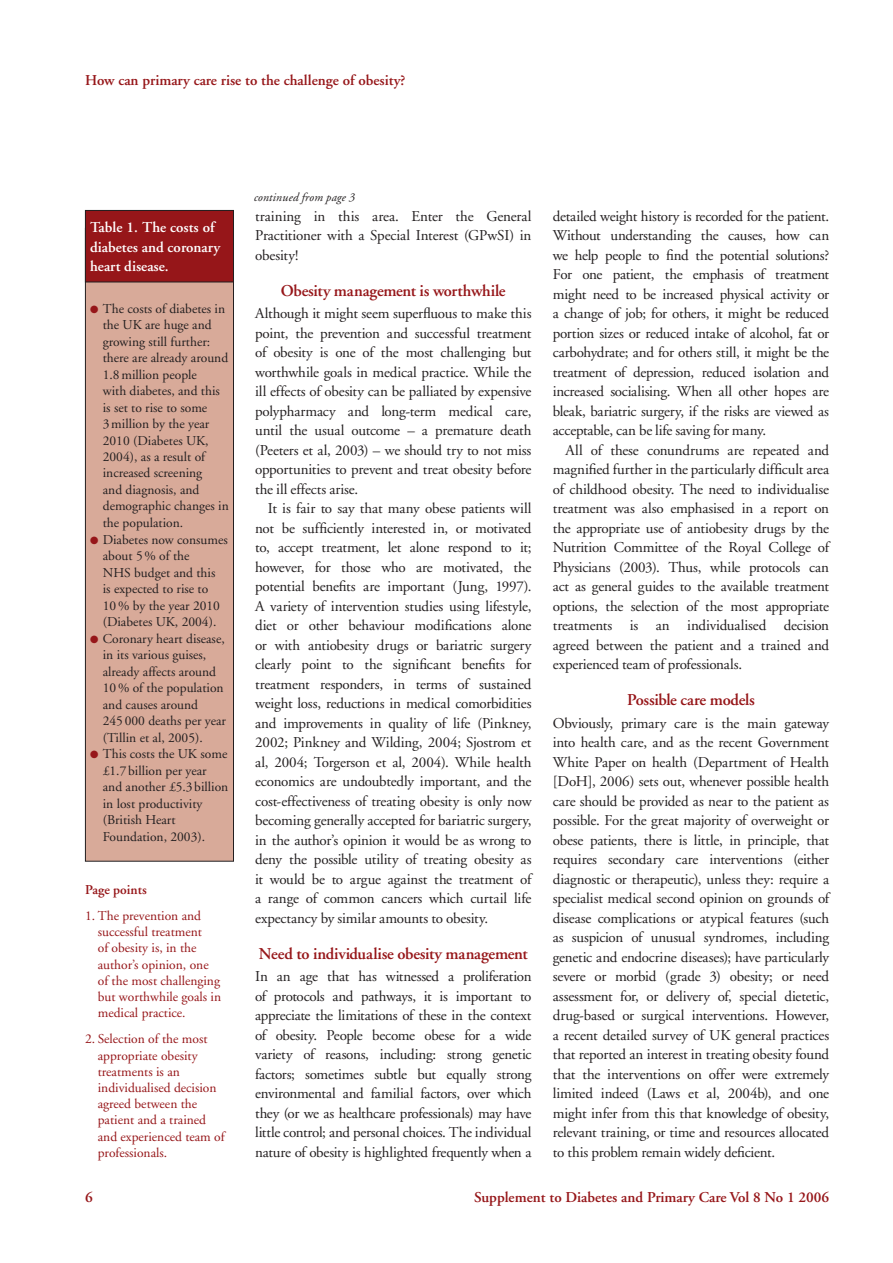
<style>
.page{position:relative;width:893px;height:1263px;background:#fff}
.page>*{position:absolute;margin:0;border:0;box-sizing:border-box;transform-origin:0 0}
.t1{font:600 16.5px "Adobe Garamond";letter-spacing:-.015em;color:#961619}
.t2{font:15px/19.5px "Adobe Garamond";letter-spacing:-.015em;color:#231f20;text-align:justify}
.t3{font:600 15px "Adobe Garamond";color:#961619}
.t4{font:600 15px/19.5px "Adobe Garamond";color:#fff}
.t5{font:13.5px/16.5px "Adobe Garamond";color:#231f20}
.t6{font:13.5px/16.2px "Adobe Garamond";color:#961619}
.t7{font:600 13.5px "Adobe Garamond";color:#961619}
.t8{font:italic 12px "Adobe Garamond";letter-spacing:.015em;color:#231f20}
.s1{color:#961619}
</style>
<div class="page">
<div style="left:85px;top:228px;width:148px;height:633px;background:#d8aa99"></div>
<div style="left:85px;top:228px;width:149px;height:633px;border:1px solid #231f20"></div>
<div style="left:85px;top:210px;width:148px;height:72px;background:#961619"></div>
<div style="left:85px;top:210px;width:149px;height:72px;border:1px solid #231f20"></div>
<p class="t3" style="left:85px;top:72px;width:322px">How can primary care rise to the challenge of obesity?</p>
<p class="t4" style="left:90px;top:218px;width:132px">Table 1. The costs of diabetes and coronary heart disease.</p>
<p class="t5" style="left:103px;top:300px;width:127px;text-indent:-13px"><span class="s1">●</span> The costs of diabetes in the UK are huge and growing still further: there are already around<br>1.8million people<br>with diabetes, and this is set to rise to some<br>3million by the year<br>2010 (Diabetes UK,<br>2004), as a result of increased screening<br>and diagnosis, and demographic changes in the population.</p>
<p class="t5" style="left:103px;top:531px;width:127px;text-indent:-13px"><span class="s1">●</span> Diabetes now consumes about 5% of the<br>NHS budget and this<br>is expected to rise to<br>10% by the year 2010 (Diabetes UK, 2004).</p>
<p class="t5" style="left:103px;top:630px;width:125px;text-indent:-13px"><span class="s1">●</span> Coronary heart disease, in its various guises, already affects around<br>10% of the population and causes around<br>245 000 deaths per year (Tillin et al, 2005).</p>
<p class="t5" style="left:103px;top:746px;width:127px;text-indent:-13px"><span class="s1">●</span> This costs the UK some £1.7 billion per year and another £5.3 billion in lost productivity (British Heart<br>Foundation, 2003).</p>
<p class="t7" style="left:85px;top:882px;width:63px">Page points</p>
<p class="t6" style="left:98px;top:908px;width:125px;text-indent:-13px">1. The prevention and successful treatment<br>of obesity is, in the author’s opinion, one of the most challenging but worthwhile goals in medical practice.</p>
<p class="t6" style="left:98px;top:1031px;width:128px;text-indent:-13px">2. Selection of the most appropriate obesity treatments is an individualised decision agreed between the patient and a trained and experienced team of professionals.</p>
<p class="t8" style="left:253px;top:191px;width:103px">continued from page 3</p>
<p class="t2" style="left:255px;top:207px;width:278px">training in this area. Enter the General Practitioner with a Special Interest (GPwSI) in obesity!</p>
<p class="t1" style="left:281px;top:281px;width:226px">Obesity management is worthwhile</p>
<p class="t2" style="left:255px;top:304px;width:278px">Although it might seem superfluous to make this point, the prevention and successful treatment of obesity is one of the most challenging but worthwhile goals in medical practice. While the ill effects of obesity can be palliated by expensive polypharmacy and long-term medical care, until the usual outcome – a premature death (Peeters et al, 2003) – we should try to not miss opportunities to prevent and treat obesity before the ill effects arise.</p>
<p class="t2" style="left:255px;top:499px;width:278px;text-indent:13px">It is fair to say that many obese patients will not be sufficiently interested in, or motivated to, accept treatment, let alone respond to it; however, for those who are motivated, the potential benefits are important (Jung, 1997).<br>A variety of intervention studies using lifestyle, diet or other behaviour modifications alone or with antiobesity drugs or bariatric surgery clearly point to the significant benefits for treatment responders, in terms of sustained weight loss, reductions in medical comorbidities and improvements in quality of life (Pinkney, 2002; Pinkney and Wilding, 2004; Sjostrom et al, 2004; Torgerson et al, 2004). While health economics are undoubtedly important, and the cost-effectiveness of treating obesity is only now becoming generally accepted for bariatric surgery, in the author’s opinion it would be as wrong to deny the possible utility of treating obesity as it would be to argue against the treatment of a range of common cancers which curtail life expectancy by similar amounts to obesity.</p>
<p class="t1" style="left:259px;top:944px;width:270px">Need to individualise obesity management</p>
<p class="t2" style="left:255px;top:967px;width:278px">In an age that has witnessed a proliferation of protocols and pathways, it is important to appreciate the limitations of these in the context of obesity. People become obese for a wide variety of reasons, including: strong genetic factors; sometimes subtle but equally strong environmental and familial factors, over which they (or we as healthcare professionals) may have little control; and personal choices. The individual nature of obesity is highlighted frequently when a</p>
<p class="t2" style="left:553px;top:207px;width:278px">detailed weight history is recorded for the patient.<br>Without understanding the causes, how can we help people to find the potential solutions?<br>For one patient, the emphasis of treatment might need to be increased physical activity or a change of job; for others, it might be reduced portion sizes or reduced intake of alcohol, fat or carbohydrate; and for others still, it might be the treatment of depression, reduced isolation and increased socialising. When all other hopes are bleak, bariatric surgery, if the risks are viewed as acceptable, can be life saving for many.</p>
<p class="t2" style="left:553px;top:441px;width:278px;text-indent:13px">All of these conundrums are repeated and magnified further in the particularly difficult area of childhood obesity. The need to individualise treatment was also emphasised in a report on the appropriate use of antiobesity drugs by the Nutrition Committee of the Royal College of Physicians (2003). Thus, while protocols can act as general guides to the available treatment options, the selection of the most appropriate treatments is an individualised decision agreed between the patient and a trained and experienced team of professionals.</p>
<p class="t1" style="left:627px;top:691px;width:129px">Possible care models</p>
<p class="t2" style="left:553px;top:714px;width:278px">Obviously, primary care is the main gateway into health care, and as the recent Government White Paper on health (Department of Health [DoH], 2006) sets out, whenever possible health care should be provided as near to the patient as possible. For the great majority of overweight or obese patients, there is little, in principle, that requires secondary care interventions (either diagnostic or therapeutic), unless they: require a specialist medical second opinion on grounds of disease complications or atypical features (such as suspicion of unusual syndromes, including genetic and endocrine diseases); have particularly severe or morbid (grade 3) obesity; or need assessment for, or delivery of, special dietetic, drug-based or surgical interventions. However, a recent detailed survey of UK general practices that reported an interest in treating obesity found that the interventions on offer were extremely limited indeed (Laws et al, 2004b), and one might infer from this that knowledge of obesity, relevant training, or time and resources allocated to this problem remain widely deficient.</p>
<p class="t3" style="left:85px;top:1189px;width:9px">6</p>
<p class="t3" style="left:474px;top:1189px;width:356px">Supplement to Diabetes and Primary Care Vol 8 No 1 2006</p>
</div>
